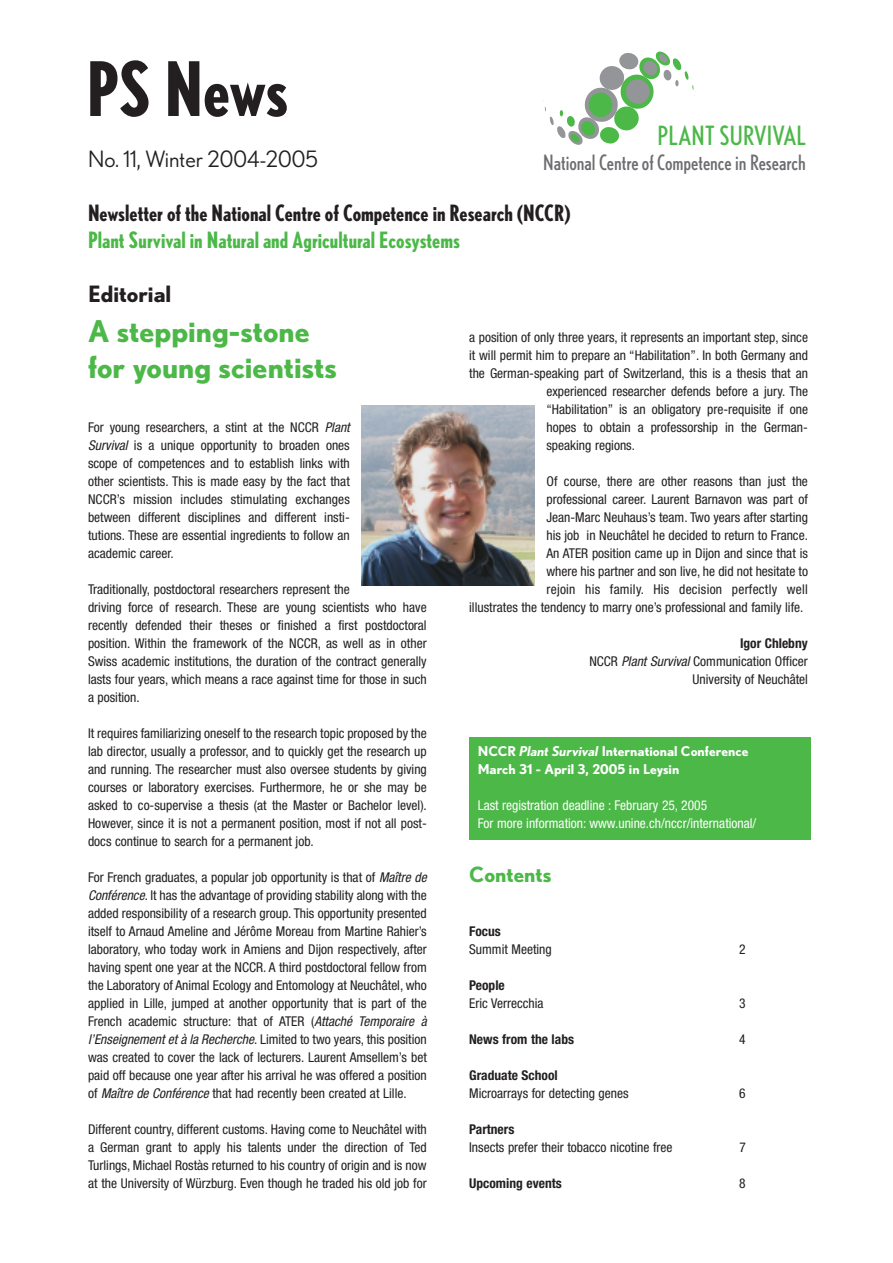
<style>
.page{position:relative;width:893px;height:1263px;background:#fff}
.page>*{position:absolute;margin:0;border:0;box-sizing:border-box;transform-origin:0 0}
.t1{font:700 condensed 75px "Nobel";letter-spacing:-.01em;color:#231f20}
.t2{font:700 30px/36px "Nobel";color:#4cb848}
.t3{font:condensed 26.55px "Nobel";letter-spacing:.01em;color:#4cb848}
.t4{font:700 condensed 22.5px "Nobel";color:#231f20}
.t5{font:700 condensed 22.5px "Nobel";color:#4cb848}
.t6{font:22.5px "Nobel";color:#231f20}
.t7{font:700 22.5px "Nobel";color:#231f20}
.t8{font:condensed 21.15px "Nobel";color:#6c6d70}
.t9{font:700 21px "Nobel";color:#4cb848}
.t10{font:condensed 13.5px/18px "Helvetica Neue";color:#231f20;text-align:justify}
.t11{font:condensed 13.5px/18px "Helvetica Neue";color:#fff}
.t12{font:700 13.5px/18px "Nobel";color:#fff}
.t13{font:700 condensed 13.5px "Helvetica Neue";color:#231f20}
.t14{font:condensed 13.5px "Helvetica Neue";letter-spacing:.02em;color:#231f20}
.s1{font-style:italic}
.s2{font-weight:700}
</style>
<div class="page">
<div style="left:469px;top:737px;width:342px;height:102px;background:#4cb848"></div>
<svg style="left:543px;top:52px;width:152px;height:93px"></svg>
<img style="left:362px;top:405px;width:172px;height:181px">
<h1 class="t1" style="left:87px;top:46px;width:203px">PS News</h1>
<h3 class="t3" style="left:657px;top:120px;width:150px">PLANT SURVIVAL</h3>
<h3 class="t6" style="left:88px;top:146px;width:232px">No. 11, Winter 2004-2005</h3>
<h3 class="t8" style="left:543px;top:151px;width:264px">National Centre of Competence in Research</h3>
<h3 class="t4" style="left:88px;top:200px;width:484px">Newsletter of the National Centre of Competence in Research (NCCR)</h3>
<h3 class="t5" style="left:88px;top:227px;width:373px">Plant Survival in Natural and Agricultural Ecosystems</h3>
<h3 class="t7" style="left:88px;top:281px;width:85px">Editorial</h3>
<h2 class="t2" style="left:88px;top:314px;width:250px">A stepping-stone for young scientists</h2>
<p class="t10" style="left:88px;top:419px;width:263px">For young researchers, a stint at the NCCR <span class="s1">Plant Survival</span> is a unique opportunity to broaden ones scope of competences and to establish links with other scientists. This is made easy by the fact that NCCR’s mission includes stimulating exchanges between different disciplines and different insti&shy;tutions. These are essential ingredients to follow an academic career.</p>
<p class="t10" style="left:88px;top:581px;width:340px;text-align:left">Traditionally, postdoctoral researchers represent the<br>driving force of research. These are young scientists who have recently defended their theses or finished a first postdoctoral position. Within the framework of the NCCR, as well as in other Swiss academic institutions, the duration of the contract generally lasts four years, which means a race against time for those in such a position.</p>
<p class="t10" style="left:88px;top:725px;width:340px">It requires familiarizing oneself to the research topic proposed by the lab director, usually a professor, and to quickly get the research up and running. The researcher must also oversee students by giving courses or laboratory exercises. Furthermore, he or she may be asked to co-supervise a thesis (at the Master or Bachelor level).<br>However, since it is not a permanent position, most if not all post&shy;docs continue to search for a permanent job.</p>
<p class="t10" style="left:88px;top:869px;width:340px">For French graduates, a popular job opportunity is that of <span class="s1">Maître de Conférence</span>. It has the advantage of providing stability along with the added responsibility of a research group. This opportunity presented itself to Arnaud Ameline and Jérôme Moreau from Martine Rahier’s laboratory, who today work in Amiens and Dijon respectively, after having spent one year at the NCCR. A third postdoctoral fellow from the Laboratory of Animal Ecology and Entomology at Neuchâtel, who applied in Lille, jumped at another opportunity that is part of the French academic structure: that of ATER (<span class="s1">Attaché Temporaire à l’Enseignement et à la Recherche</span>. Limited to two years, this position was created to cover the lack of lecturers. Laurent Amsellem’s bet paid off because one year after his arrival he was offered a position of <span class="s1">Maître de Conférence</span> that had recently been created at Lille.</p>
<p class="t10" style="left:88px;top:1121px;width:340px">Different country, different customs. Having come to Neuchâtel with a German grant to apply his talents under the direction of Ted Turlings, Michael Rostàs returned to his country of origin and is now at the University of Würzburg. Even though he traded his old job for</p>
<p class="t10" style="left:469px;top:329px;width:340px">a position of only three years, it represents an important step, since</p>
<p class="t10" style="left:469px;top:347px;width:340px">it will permit him to prepare an “Habilitation”. In both Germany and</p>
<p class="t10" style="left:469px;top:365px;width:340px">the German-speaking part of Switzerland, this is a thesis that an</p>
<p class="t10" style="left:546px;top:383px;width:263px">experienced researcher defends before a jury. The</p>
<p class="t10" style="left:546px;top:401px;width:263px">“Habilitation” is an obligatory pre-requisite if one</p>
<p class="t10" style="left:546px;top:419px;width:263px">hopes to obtain a professorship in the German-</p>
<p class="t10" style="left:546px;top:437px;width:90px">speaking regions.</p>
<p class="t10" style="left:546px;top:473px;width:263px">Of course, there are other reasons than just the</p>
<p class="t10" style="left:546px;top:491px;width:263px">professional career. Laurent Barnavon was part of</p>
<p class="t10" style="left:546px;top:509px;width:263px">Jean-Marc Neuhaus’s team. Two years after starting</p>
<p class="t10" style="left:546px;top:527px;width:263px">his job in Neuchâtel he decided to return to France.</p>
<p class="t10" style="left:546px;top:545px;width:263px">An ATER position came up in Dijon and since that is</p>
<p class="t10" style="left:546px;top:563px;width:263px">where his partner and son live, he did not hesitate to</p>
<p class="t14" style="left:546px;top:584px;width:263px">rejoin his family. His decision perfectly well</p>
<p class="t10" style="left:469px;top:599px;width:336px">illustrates the tendency to marry one’s professional and family life.</p>
<p class="t10" style="left:589px;top:635px;width:220px;text-align:right"><span class="s2">Igor Chlebny<br></span>NCCR <span class="s1">Plant Survival</span> Communication Officer<br>University of Neuchâtel</p>
<p class="t12" style="left:478px;top:742px;width:272px">NCCR <span class="s1">Plant Survival</span> International Conference<br>March 31 - April 3, 2005 in Leysin</p>
<p class="t11" style="left:478px;top:797px;width:280px">Last registration deadline : February 25, 2005<br>For more information: www.unine.ch/nccr/international/</p>
<h3 class="t9" style="left:469px;top:862px;width:84px">Contents</h3>
<p class="t13" style="left:469px;top:926px;width:33px">Focus</p>
<p class="t10" style="left:469px;top:941px;width:84px">Summit Meeting</p>
<p class="t10" style="left:739px;top:941px;width:8px">2</p>
<p class="t13" style="left:469px;top:980px;width:37px">People</p>
<p class="t10" style="left:469px;top:995px;width:76px">Eric Verrecchia</p>
<p class="t10" style="left:739px;top:995px;width:8px">3</p>
<p class="t13" style="left:469px;top:1034px;width:106px">News from the labs</p>
<p class="t10" style="left:739px;top:1031px;width:8px">4</p>
<p class="t13" style="left:469px;top:1070px;width:90px">Graduate School</p>
<p class="t10" style="left:469px;top:1085px;width:161px">Microarrays for detecting genes</p>
<p class="t10" style="left:739px;top:1085px;width:8px">6</p>
<p class="t13" style="left:469px;top:1124px;width:47px">Partners</p>
<p class="t10" style="left:469px;top:1139px;width:205px">Insects prefer their tobacco nicotine free</p>
<p class="t10" style="left:739px;top:1139px;width:8px">7</p>
<p class="t13" style="left:469px;top:1178px;width:94px">Upcoming events</p>
<p class="t10" style="left:739px;top:1175px;width:8px">8</p>
</div>
